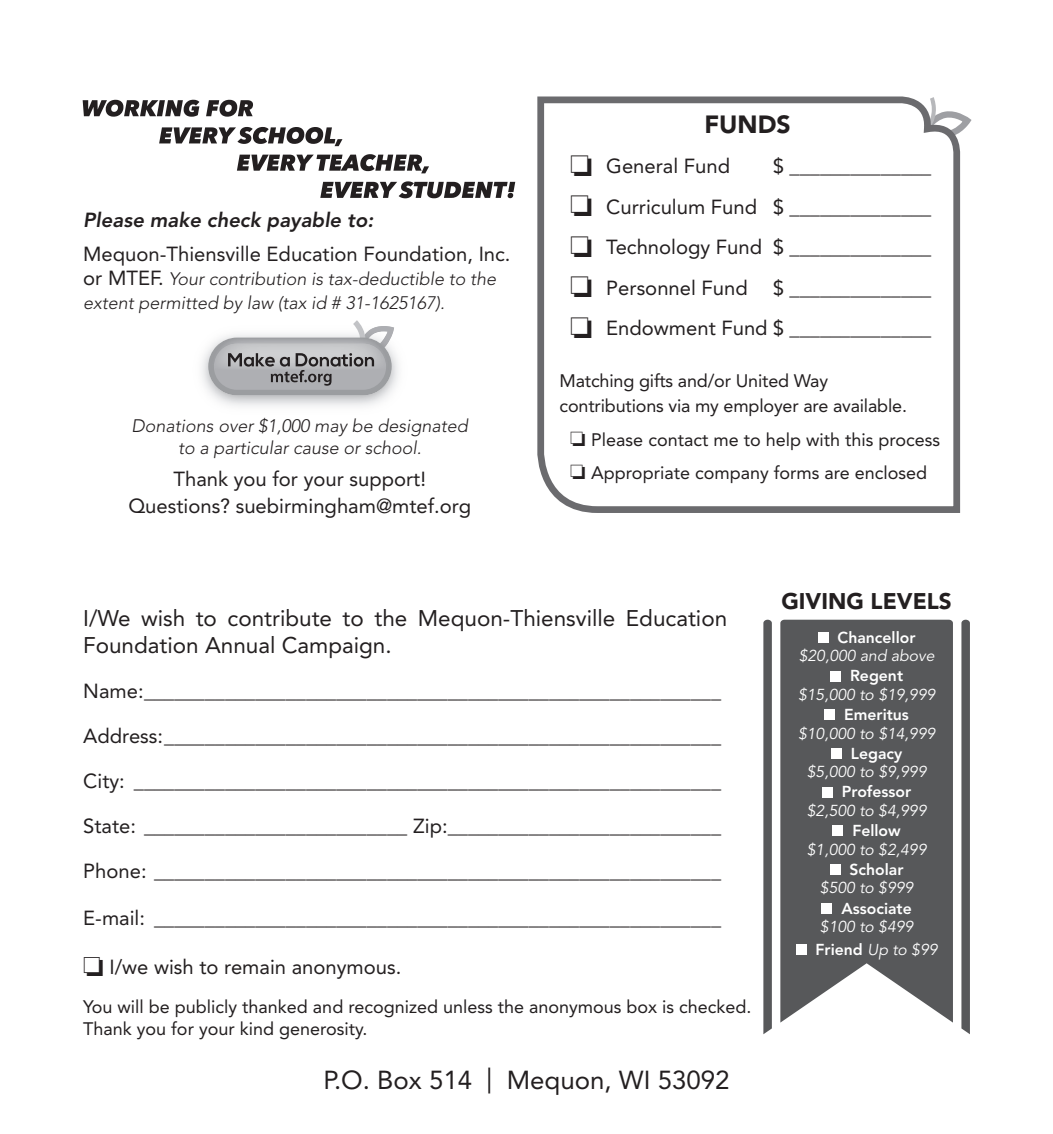
<style>
.page{position:relative;width:1053px;height:1134px;background:#fff}
.page>*{position:absolute;margin:0;border:0;box-sizing:border-box;transform-origin:0 0}
.t1{font:25.88px "Avenir";color:#231f20}
.t2{font:900 24.75px "Avenir";color:#231f20}
.t3{font:22.5px/27px "Avenir";color:#231f20}
.t4{font:900 22.5px "Avenir";color:#231f20}
.t5{font:20.25px/27px "Avenir";color:#231f20;text-align:center}
.t6{font:italic 800 20.25px "Avenir";color:#231f20}
.t7{font:18px/21.6px "Avenir";color:#231f20}
.t8{font:italic 300 18px/24.3px "Avenir";color:#231f20}
.t9{font:italic 15.75px/22.5px "Avenir";color:#fff}
.t10{font:800 15.75px "Avenir";color:#fff}
.s1{font-weight:400;font-style:normal;font-size:20.25px}
.s2{font-weight:800;font-style:normal}
</style>
<div class="page">
<svg style="left:208px;top:320px;width:186px;height:75px"></svg>
<svg style="left:83px;top:100px;width:116px;height:17px"></svg>
<svg style="left:206px;top:100px;width:47px;height:17px"></svg>
<svg style="left:159px;top:127px;width:183px;height:19px"></svg>
<svg style="left:237px;top:154px;width:192px;height:19px"></svg>
<svg style="left:320px;top:181px;width:195px;height:17px"></svg>
<svg style="left:963px;top:115px;width:9px;height:15px"></svg>
<svg style="left:537px;top:96px;width:426px;height:417px"></svg>
<svg style="left:780px;top:620px;width:173px;height:403px;background:#646567"></svg>
<svg style="left:763px;top:620px;width:9px;height:414px;background:#616264"></svg>
<svg style="left:961px;top:620px;width:9px;height:414px;background:#616264"></svg>
<div style="left:818px;top:632px;width:10px;height:11px;background:#fff"></div>
<div style="left:830px;top:671px;width:11px;height:10px;background:#fff"></div>
<div style="left:824px;top:710px;width:11px;height:10px;background:#fff"></div>
<div style="left:831px;top:748px;width:11px;height:11px;background:#fff"></div>
<div style="left:822px;top:787px;width:11px;height:10px;background:#fff"></div>
<div style="left:833px;top:826px;width:10px;height:10px;background:#fff"></div>
<div style="left:830px;top:864px;width:10px;height:11px;background:#fff"></div>
<div style="left:822px;top:903px;width:10px;height:11px;background:#fff"></div>
<div style="left:796px;top:944px;width:10px;height:11px;background:#fff"></div>
<p class="t6" style="left:83px;top:208px;width:292px">Please make check payable to:</p>
<p class="t5" style="left:83px;top:240px;width:429px">Mequon-Thiensville Education Foundation, Inc.</p>
<p class="t8" style="left:83px;top:267px;width:414px"><span class="s1">or MTEF.</span> Your contribution is tax-deductible to the extent permitted by law (tax id # 31-1625167).</p>
<p class="t8" style="left:132px;top:415px;width:338px;line-height:21.6px;text-align:center">Donations over $1,000 may be designated to a particular cause or school.</p>
<p class="t5" style="left:128px;top:466px;width:344px">Thank you for your support!<br>Questions? suebirmingham@mtef.org</p>
<p class="t2" style="left:705px;top:109px;width:88px">FUNDS</p>
<p class="t5" style="left:570px;top:153px;width:161px">□ General Fund</p>
<p class="t5" style="left:773px;top:153px;width:160px">$ ______________</p>
<p class="t5" style="left:570px;top:193px;width:363px">□ Curriculum Fund $ ______________</p>
<p class="t5" style="left:570px;top:234px;width:363px">□ Technology Fund $ ______________</p>
<p class="t5" style="left:570px;top:274px;width:363px">□ Personnel Fund $ ______________</p>
<p class="t5" style="left:570px;top:315px;width:363px">□ Endowment Fund $ ______________</p>
<p class="t7" style="left:560px;top:369px;width:349px;line-height:24.8px">Matching gifts and/or United Way contributions via my employer are available.</p>
<p class="t7" style="left:570px;top:429px;width:371px">□ Please contact me to help with this process</p>
<p class="t7" style="left:570px;top:462px;width:358px">□ Appropriate company forms are enclosed</p>
<p class="t3" style="left:83px;top:605px;width:645px">I/We wish to contribute to the Mequon-Thiensville Education<br>Foundation Annual Campaign.</p>
<p class="t5" style="left:83px;top:678px;width:639px">Name:_________________________________________________________</p>
<p class="t5" style="left:83px;top:723px;width:639px">Address:_______________________________________________________</p>
<p class="t5" style="left:83px;top:768px;width:639px">City: __________________________________________________________</p>
<p class="t5" style="left:83px;top:813px;width:639px">State: __________________________ Zip:___________________________</p>
<p class="t5" style="left:83px;top:858px;width:639px">Phone: ________________________________________________________</p>
<p class="t5" style="left:83px;top:905px;width:639px">E-mail: ________________________________________________________</p>
<p class="t5" style="left:83px;top:953px;width:320px">□ I/we wish to remain anonymous.</p>
<p class="t7" style="left:83px;top:996px;width:670px">You will be publicly thanked and recognized unless the anonymous box is checked.<br>Thank you for your kind generosity.</p>
<p class="t1" style="left:323px;top:1065px;width:408px">P.O. Box 514 | Mequon, WI 53092</p>
<p class="t4" style="left:781px;top:588px;width:172px">GIVING LEVELS</p>
<p class="t10" style="left:838px;top:628px;width:79px">Chancellor</p>
<p class="t9" style="left:799px;top:645px;width:137px">$20,000 and above</p>
<p class="t10" style="left:850px;top:667px;width:55px">Regent</p>
<p class="t9" style="left:798px;top:684px;width:139px">$15,000 to $19,999</p>
<p class="t10" style="left:844px;top:705px;width:66px">Emeritus</p>
<p class="t9" style="left:798px;top:722px;width:139px">$10,000 to $14,999</p>
<p class="t10" style="left:851px;top:744px;width:53px">Legacy</p>
<p class="t9" style="left:807px;top:761px;width:121px">$5,000 to $9,999</p>
<p class="t10" style="left:842px;top:783px;width:71px">Professor</p>
<p class="t9" style="left:807px;top:800px;width:121px">$2,500 to $4,999</p>
<p class="t10" style="left:852px;top:821px;width:50px">Fellow</p>
<p class="t9" style="left:807px;top:838px;width:121px">$1,000 to $2,499</p>
<p class="t10" style="left:850px;top:860px;width:55px">Scholar</p>
<p class="t9" style="left:820px;top:877px;width:95px">$500 to $999</p>
<p class="t10" style="left:841px;top:899px;width:72px">Associate</p>
<p class="t9" style="left:816px;top:916px;width:123px">$100 to $499<br><span class="s2">Friend</span> Up to $99</p>
</div>
